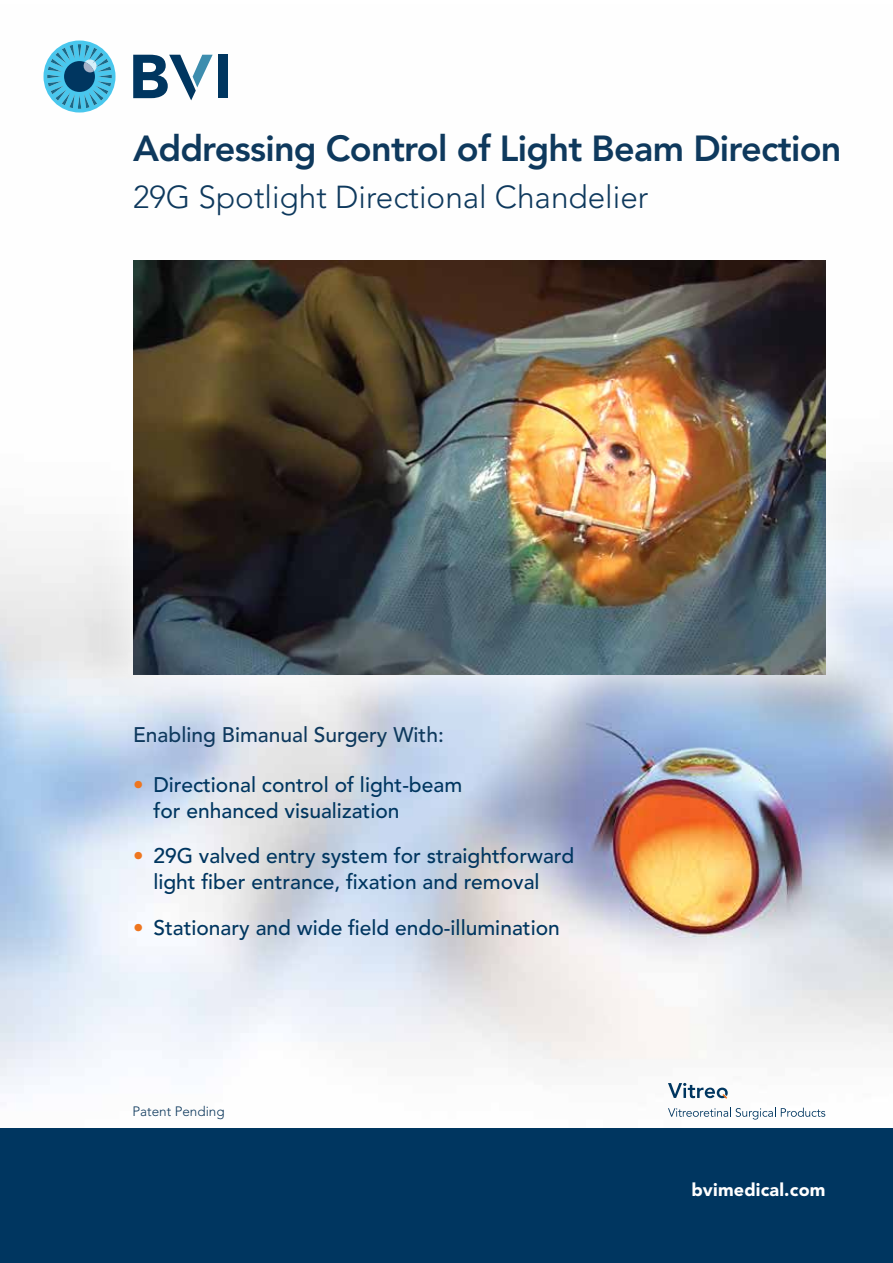
<style>
.page{position:relative;width:893px;height:1263px;background:#fff}
.page>*{position:absolute;margin:0;border:0;box-sizing:border-box;transform-origin:0 0}
.t1{font:800 36px "Avenir LT Std";letter-spacing:-.02em;color:#0e395d}
.t2{font:300 31.5px "Avenir LT Std";color:#0e395d}
.t3{font:500 21px/25.5px "Avenir LT Std";color:#003660}
.t4{font:500 21px "Avenir LT Std";color:#0e395d}
.t5{font:900 18px "Avenir LT Std";letter-spacing:.01em;color:#fff}
.t6{font:300 13.5px "Avenir LT Std";color:#0e395d}
.s1{color:#ee761f}
</style>
<div class="page">
<img style="left:0;top:40px;width:893px;height:1080px">
<div style="left:89px;top:217px;width:780px;height:501px;background:#fff;opacity:.95"></div>
<img style="left:133px;top:261px;width:692px;height:413px">
<svg style="left:44px;top:41px;width:72px;height:72px"></svg>
<div style="left:218px;top:55px;width:10px;height:43px;background:#003660"></div>
<svg style="left:133px;top:55px;width:80px;height:45px"></svg>
<div style="left:0;top:1128px;width:893px;height:135px;background:#003660"></div>
<svg style="left:668px;top:1107px;width:157px;height:12px"></svg>
<svg style="left:668px;top:1083px;width:60px;height:16px"></svg>
<h1 class="t1" style="left:133px;top:127px;width:710px">Addressing Control of Light Beam Direction</h1>
<h2 class="t2" style="left:133px;top:178px;width:517px">29G Spotlight Directional Chandelier</h2>
<p class="t4" style="left:133px;top:723px;width:312px">Enabling Bimanual Surgery With:</p>
<p class="t3" style="left:153px;top:772px;width:310px;text-indent:-20px"><span class="s1">•</span> Directional control of light-beam for enhanced visualization</p>
<p class="t3" style="left:153px;top:844px;width:422px;text-indent:-20px"><span class="s1">•</span> 29G valved entry system for straightforward light fiber entrance, fixation and removal</p>
<p class="t3" style="left:133px;top:915px;width:428px"><span class="s1">•</span> Stationary and wide field endo-illumination</p>
<p class="t6" style="left:132px;top:1104px;width:94px">Patent Pending</p>
<p class="t5" style="left:691px;top:1178px;width:136px">bvimedical.com</p>
</div>
